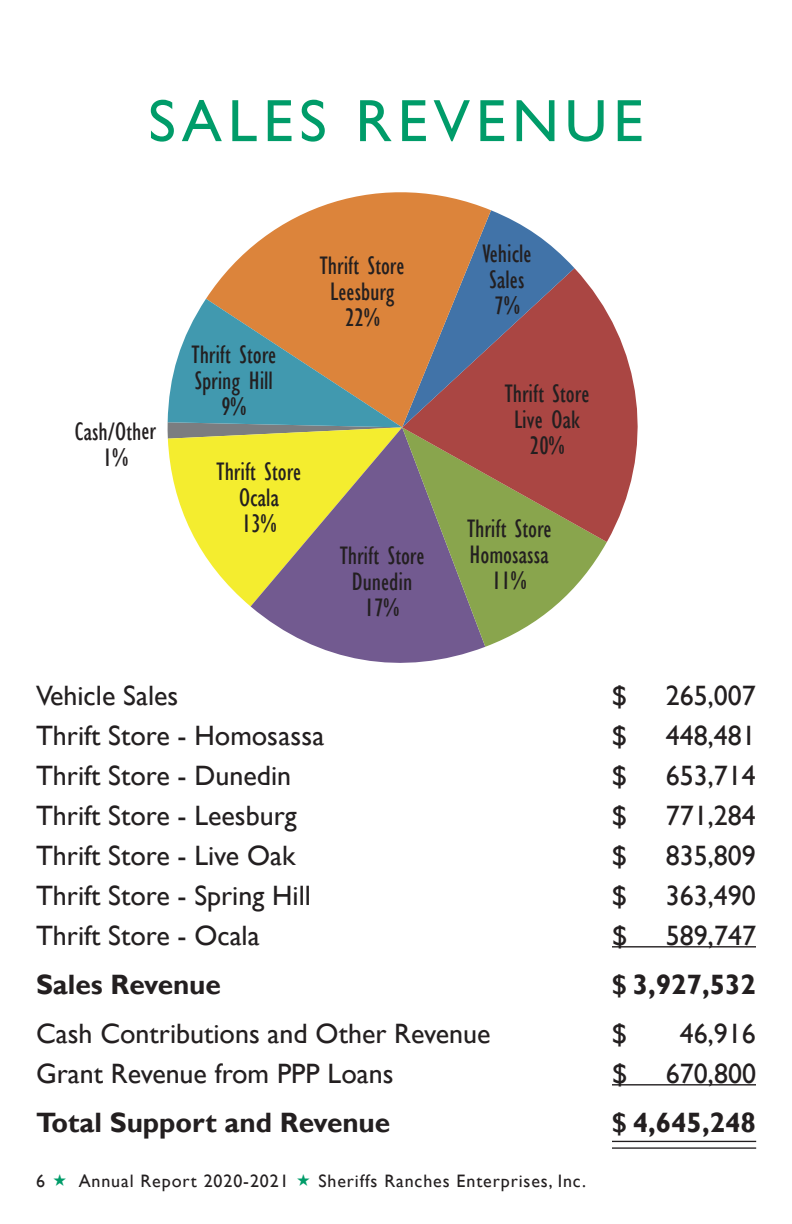
<style>
.page{position:relative;width:792px;height:1224px;background:#fff}
.page>*{position:absolute;margin:0;border:0;box-sizing:border-box;transform-origin:0 0}
.t1{font:60px "Gill Sans";letter-spacing:.1em;color:#009c69}
.t2{font:28px "Gill Sans";color:#231f20}
.t3{font:700 28px "Gill Sans";color:#231f20}
.t4{font:condensed 26px/26px "Gill Sans";letter-spacing:-.005em;color:#231f20}
.t5{font:18px "Gill Sans";letter-spacing:.05em;color:#231f20}
</style>
<div class="page">
<svg style="left:168px;top:439px;width:83px;height:167px;fill:#f4ed2f"></svg>
<svg style="left:251px;top:439px;width:234px;height:224px;background:#aa9a79"></svg>
<svg style="left:402px;top:542px;width:205px;height:105px"></svg>
<svg style="left:402px;top:268px;width:236px;height:274px;background:#a6745f"></svg>
<svg style="left:312px;top:192px;width:178px;height:18px;fill:#dc843b"></svg>
<svg style="left:168px;top:210px;width:406px;height:229px;background:#a88a75"></svg>
<hr style="left:612px;top:1141px;width:144px;height:1px;background:#231f20">
<hr style="left:612px;top:1147px;width:144px;height:2px;background:#231f20">
<hr style="left:612px;top:946px;width:144px;height:2px;background:#231f20">
<hr style="left:612px;top:1084px;width:144px;height:2px;background:#231f20">
<p class="t1" style="left:148px;top:86px;width:496px">SALES REVENUE</p>
<p class="t4" style="left:75px;top:418px;width:83px">Cash/Other</p>
<p class="t4" style="left:103px;top:444px;width:27px">1%</p>
<p class="t4" style="left:192px;top:342px;width:86px">Thrift Store</p>
<p class="t4" style="left:195px;top:368px;width:80px">Spring Hill</p>
<p class="t4" style="left:221px;top:394px;width:27px">9%</p>
<p class="t4" style="left:320px;top:252px;width:86px">Thrift Store</p>
<p class="t4" style="left:330px;top:278px;width:66px">Leesburg</p>
<p class="t4" style="left:345px;top:304px;width:36px">22%</p>
<p class="t4" style="left:482px;top:241px;width:51px">Vehicle</p>
<p class="t4" style="left:490px;top:267px;width:37px">Sales</p>
<p class="t4" style="left:495px;top:293px;width:27px">7%</p>
<p class="t4" style="left:505px;top:380px;width:86px">Thrift Store</p>
<p class="t4" style="left:514px;top:406px;width:68px">Live Oak</p>
<p class="t4" style="left:530px;top:432px;width:36px">20%</p>
<p class="t4" style="left:217px;top:458px;width:86px">Thrift Store</p>
<p class="t4" style="left:239px;top:484px;width:42px">Ocala</p>
<p class="t4" style="left:242px;top:510px;width:36px">13%</p>
<p class="t4" style="left:467px;top:516px;width:86px">Thrift Store<br>Homosassa</p>
<p class="t4" style="left:492px;top:568px;width:36px">11%</p>
<p class="t4" style="left:340px;top:542px;width:86px">Thrift Store</p>
<p class="t4" style="left:352px;top:568px;width:62px">Dunedin</p>
<p class="t4" style="left:365px;top:594px;width:36px">17%</p>
<p class="t2" style="left:36px;top:679px;width:144px">Vehicle Sales</p>
<p class="t2" style="left:612px;top:679px;width:17px">$</p>
<p class="t2" style="left:666px;top:679px;width:92px">265,007</p>
<p class="t2" style="left:36px;top:719px;width:290px">Thrift Store - Homosassa</p>
<p class="t2" style="left:612px;top:719px;width:17px">$</p>
<p class="t2" style="left:666px;top:719px;width:92px">448,481</p>
<p class="t2" style="left:36px;top:759px;width:257px">Thrift Store - Dunedin</p>
<p class="t2" style="left:612px;top:759px;width:17px">$</p>
<p class="t2" style="left:666px;top:759px;width:92px">653,714</p>
<p class="t2" style="left:36px;top:799px;width:262px">Thrift Store - Leesburg</p>
<p class="t2" style="left:612px;top:799px;width:17px">$</p>
<p class="t2" style="left:666px;top:799px;width:92px">771,284</p>
<p class="t2" style="left:36px;top:839px;width:261px">Thrift Store - Live Oak</p>
<p class="t2" style="left:612px;top:839px;width:17px">$</p>
<p class="t2" style="left:666px;top:839px;width:92px">835,809</p>
<p class="t2" style="left:36px;top:879px;width:276px">Thrift Store - Spring Hill</p>
<p class="t2" style="left:612px;top:879px;width:17px">$</p>
<p class="t2" style="left:666px;top:879px;width:92px">363,490</p>
<p class="t2" style="left:36px;top:919px;width:225px">Thrift Store - Ocala</p>
<p class="t2" style="left:612px;top:919px;width:17px">$</p>
<p class="t2" style="left:666px;top:919px;width:92px">589,747</p>
<p class="t3" style="left:36px;top:967px;width:187px">Sales Revenue</p>
<p class="t3" style="left:612px;top:967px;width:146px">$ 3,927,532</p>
<p class="t2" style="left:36px;top:1017px;width:456px">Cash Contributions and Other Revenue</p>
<p class="t2" style="left:612px;top:1017px;width:17px">$</p>
<p class="t2" style="left:680px;top:1017px;width:78px">46,916</p>
<p class="t2" style="left:36px;top:1057px;width:359px">Grant Revenue from PPP Loans</p>
<p class="t2" style="left:612px;top:1057px;width:17px">$</p>
<p class="t2" style="left:666px;top:1057px;width:92px">670,800</p>
<p class="t3" style="left:36px;top:1105px;width:356px">Total Support and Revenue</p>
<p class="t3" style="left:612px;top:1105px;width:146px">$ 4,645,248</p>
<p class="t5" style="left:36px;top:1170px;width:10px">6</p>
<p class="t5" style="left:79px;top:1170px;width:211px">Annual Report 2020-2021</p>
<p class="t5" style="left:318px;top:1170px;width:269px">Sheriffs Ranches Enterprises, Inc.</p>
</div>
